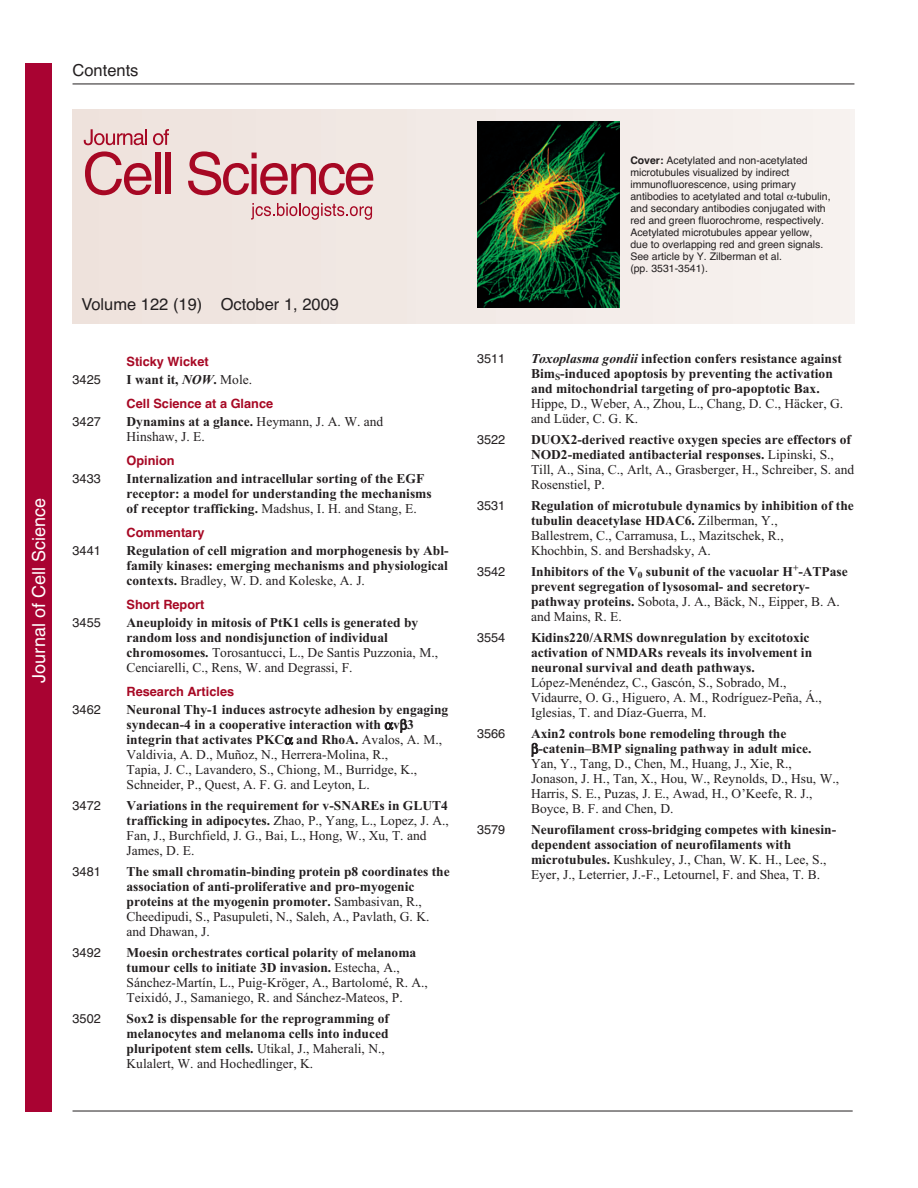
<style>
.page{position:relative;width:918px;height:1188px;background:#fff}
.page>*{position:absolute;margin:0;border:0;box-sizing:border-box;transform-origin:0 0}
.t1{font:18px "Helvetica";color:#fff}
.t2{font:16.5px "Helvetica";color:#231f20}
.t3{font:700 13.5px/15px "Times New Roman";color:#231f20}
.t4{font:13.5px/15px "Times New Roman";color:#231f20}
.t5{font:700 12.75px "Helvetica";color:#a70824}
.t6{font:12.75px "Helvetica";color:#231f20}
.t7{font:10.5px/12px "Helvetica";color:#231f20}
.s1{font-style:italic}
.s2{font-weight:400}
.s3{font-weight:700}
</style>
<div class="page">
<div style="left:73px;top:110px;width:781px;height:213px;background:#f2eae6"></div>
<hr style="left:73px;top:1111px;width:780px;height:1px;background:#231f20">
<hr style="left:73px;top:84px;width:781px;height:1px;background:#231f20">
<img style="left:477px;top:121px;width:143px;height:186px">
<svg style="left:85px;top:151px;width:67px;height:44px"></svg>
<div style="left:155px;top:153px;width:5px;height:41px;background:#a70824"></div>
<div style="left:165px;top:153px;width:5px;height:41px;background:#a70824"></div>
<svg style="left:188px;top:151px;width:185px;height:44px"></svg>
<svg style="left:84px;top:129px;width:63px;height:16px"></svg>
<svg style="left:153px;top:129px;width:16px;height:16px"></svg>
<svg style="left:251px;top:203px;width:121px;height:17px"></svg>
<div style="left:26px;top:64px;width:26px;height:1048px;background:#a90332"></div>
<p class="t2" style="left:73px;top:65px;width:68px">Contents</p>
<h1 class="t1" style="left:28px;top:683px;width:186px;rotate:-90deg">Journal of Cell Science</h1>
<p class="t2" style="left:81px;top:299px;width:259px">Volume 122 (19) October 1, 2009</p>
<p class="t5" style="left:127px;top:357px;width:84px">Sticky Wicket</p>
<p class="t6" style="left:73px;top:375px;width:30px">3425</p>
<p class="t3" style="left:127px;top:374px;width:127px">I want it, <span class="s1">NOW</span>. <span class="s2">Mole.</span></p>
<p class="t5" style="left:127px;top:399px;width:148px">Cell Science at a Glance</p>
<p class="t6" style="left:73px;top:417px;width:30px">3427</p>
<p class="t4" style="left:127px;top:416px;width:258px"><span class="s3">Dynamins at a glance.</span> Heymann, J. A. W. and<br>Hinshaw, J. E.</p>
<p class="t5" style="left:127px;top:456px;width:50px">Opinion</p>
<p class="t6" style="left:73px;top:474px;width:30px">3433</p>
<p class="t3" style="left:127px;top:473px;width:307px">Internalization and intracellular sorting of the EGF receptor: a model for understanding the mechanisms of receptor trafficking. <span class="s2">Madshus, I. H. and Stang, E.</span></p>
<p class="t5" style="left:127px;top:528px;width:79px">Commentary</p>
<p class="t6" style="left:73px;top:546px;width:30px">3441</p>
<p class="t3" style="left:127px;top:545px;width:324px;text-align:justify">Regulation of cell migration and morphogenesis by Abl&shy;family kinases: emerging mechanisms and physiological contexts. <span class="s2">Bradley, W. D. and Koleske, A. J.</span></p>
<p class="t5" style="left:127px;top:600px;width:79px">Short Report</p>
<p class="t6" style="left:73px;top:618px;width:30px">3455</p>
<p class="t3" style="left:127px;top:617px;width:313px">Aneuploidy in mitosis of PtK1 cells is generated by random loss and nondisjunction of individual chromosomes. <span class="s2">Torosantucci, L., De Santis Puzzonia, M., Cenciarelli, C., Rens, W. and Degrassi, F.</span></p>
<p class="t5" style="left:127px;top:687px;width:109px">Research Articles</p>
<p class="t6" style="left:73px;top:705px;width:30px">3462</p>
<p class="t4" style="left:127px;top:704px;width:323px"><span class="s3">Neuronal Thy-1 induces astrocyte adhesion by engaging syndecan-4 in a cooperative interaction with v 3 integrin that activates PKC and RhoA.</span> Avalos, A. M., Valdivia, A. D., Muñoz, N., Herrera-Molina, R.,<br>Tapia, J. C., Lavandero, S., Chiong, M., Burridge, K., Schneider, P., Quest, A. F. G. and Leyton, L.</p>
<p class="t6" style="left:73px;top:801px;width:30px">3472</p>
<p class="t4" style="left:127px;top:800px;width:324px"><span class="s3">Variations in the requirement for v-SNAREs in GLUT4 trafficking in adipocytes.</span> Zhao, P., Yang, L., Lopez, J. A., Fan, J., Burchfield, J. G., Bai, L., Hong, W., Xu, T. and James, D. E.</p>
<p class="t6" style="left:73px;top:867px;width:30px">3481</p>
<p class="t3" style="left:127px;top:866px;width:325px">The small chromatin-binding protein p8 coordinates the association of anti-proliferative and pro-myogenic proteins at the myogenin promoter. <span class="s2">Sambasivan, R., Cheedipudi, S., Pasupuleti, N., Saleh, A., Pavlath, G. K. and Dhawan, J.</span></p>
<p class="t6" style="left:73px;top:948px;width:30px">3492</p>
<p class="t4" style="left:127px;top:947px;width:303px"><span class="s3">Moesin orchestrates cortical polarity of melanoma tumour cells to initiate 3D invasion.</span> Estecha, A., Sánchez-Martín, L., Puig-Kröger, A., Bartolomé, R. A., Teixidó, J., Samaniego, R. and Sánchez-Mateos, P.</p>
<p class="t6" style="left:73px;top:1014px;width:30px">3502</p>
<p class="t3" style="left:127px;top:1013px;width:264px">Sox2 is dispensable for the reprogramming of melanocytes and melanoma cells into induced pluripotent stem cells. <span class="s2">Utikal, J., Maherali, N., Kulalert, W. and Hochedlinger, K.</span></p>
<p class="t7" style="left:630px;top:155px;width:202px"><span class="s3">Cover:</span> Acetylated and non-acetylated microtubules visualized by indirect immunofluorescence, using primary antibodies to acetylated and total -tubulin, and secondary antibodies conjugated with red and green fluorochrome, respectively.<br>Acetylated microtubules appear yellow, due to overlapping red and green signals.<br>See article by Y. Zilberman et al.<br>(pp. 3531-3541).</p>
<p class="t6" style="left:477px;top:354px;width:30px">3511</p>
<p class="t3" style="left:531px;top:353px;width:312px"><span class="s1">Toxoplasma gondii</span> infection confers resistance against<br>Bim<sub>S</sub>-induced apoptosis by preventing the activation and mitochondrial targeting of pro-apoptotic Bax.</p>
<p class="t4" style="left:531px;top:398px;width:314px">Hippe, D., Weber, A., Zhou, L., Chang, D. C., Häcker, G. and Lüder, C. G. K.</p>
<p class="t6" style="left:477px;top:435px;width:30px">3522</p>
<p class="t3" style="left:531px;top:434px;width:325px">DUOX2-derived reactive oxygen species are effectors of NOD2-mediated antibacterial responses. <span class="s2">Lipinski, S., Till, A., Sina, C., Arlt, A., Grasberger, H., Schreiber, S. and Rosenstiel, P.</span></p>
<p class="t6" style="left:477px;top:501px;width:30px">3531</p>
<p class="t4" style="left:531px;top:500px;width:324px"><span class="s3">Regulation of microtubule dynamics by inhibition of the tubulin deacetylase HDAC6.</span> Zilberman, Y.,<br>Ballestrem, C., Carramusa, L., Mazitschek, R.,<br>Khochbin, S. and Bershadsky, A.</p>
<p class="t6" style="left:477px;top:567px;width:30px">3542</p>
<p class="t3" style="left:531px;top:566px;width:318px">Inhibitors of the V<sub>0</sub> subunit of the vacuolar H<sup>+</sup>-ATPase prevent segregation of lysosomal- and secretory&shy;pathway proteins. <span class="s2">Sobota, J. A., Bäck, N., Eipper, B. A. and Mains, R. E.</span></p>
<p class="t6" style="left:477px;top:633px;width:30px">3554</p>
<p class="t3" style="left:531px;top:632px;width:283px">Kidins220/ARMS downregulation by excitotoxic activation of NMDARs reveals its involvement in neuronal survival and death pathways.</p>
<p class="t4" style="left:531px;top:677px;width:292px">López-Menéndez, C., Gascón, S., Sobrado, M.,<br>Vidaurre, O. G., Higuero, A. M., Rodríguez-Peña, Á.,<br>Iglesias, T. and Díaz-Guerra, M.</p>
<p class="t6" style="left:477px;top:729px;width:30px">3566</p>
<p class="t3" style="left:538px;top:728px;width:275px;text-indent:-7px">Axin2 controls bone remodeling through the -catenin–BMP signaling pathway in adult mice.</p>
<p class="t4" style="left:531px;top:758px;width:310px">Yan, Y., Tang, D., Chen, M., Huang, J., Xie, R., Jonason, J. H., Tan, X., Hou, W., Reynolds, D., Hsu, W., Harris, S. E., Puzas, J. E., Awad, H., O’Keefe, R. J., Boyce, B. F. and Chen, D.</p>
<p class="t6" style="left:477px;top:825px;width:30px">3579</p>
<p class="t3" style="left:531px;top:824px;width:307px">Neurofilament cross-bridging competes with kinesin&shy;dependent association of neurofilaments with microtubules. <span class="s2">Kushkuley, J., Chan, W. K. H., Lee, S., Eyer, J., Leterrier, J.-F., Letournel, F. and Shea, T. B.</span></p>
</div>
